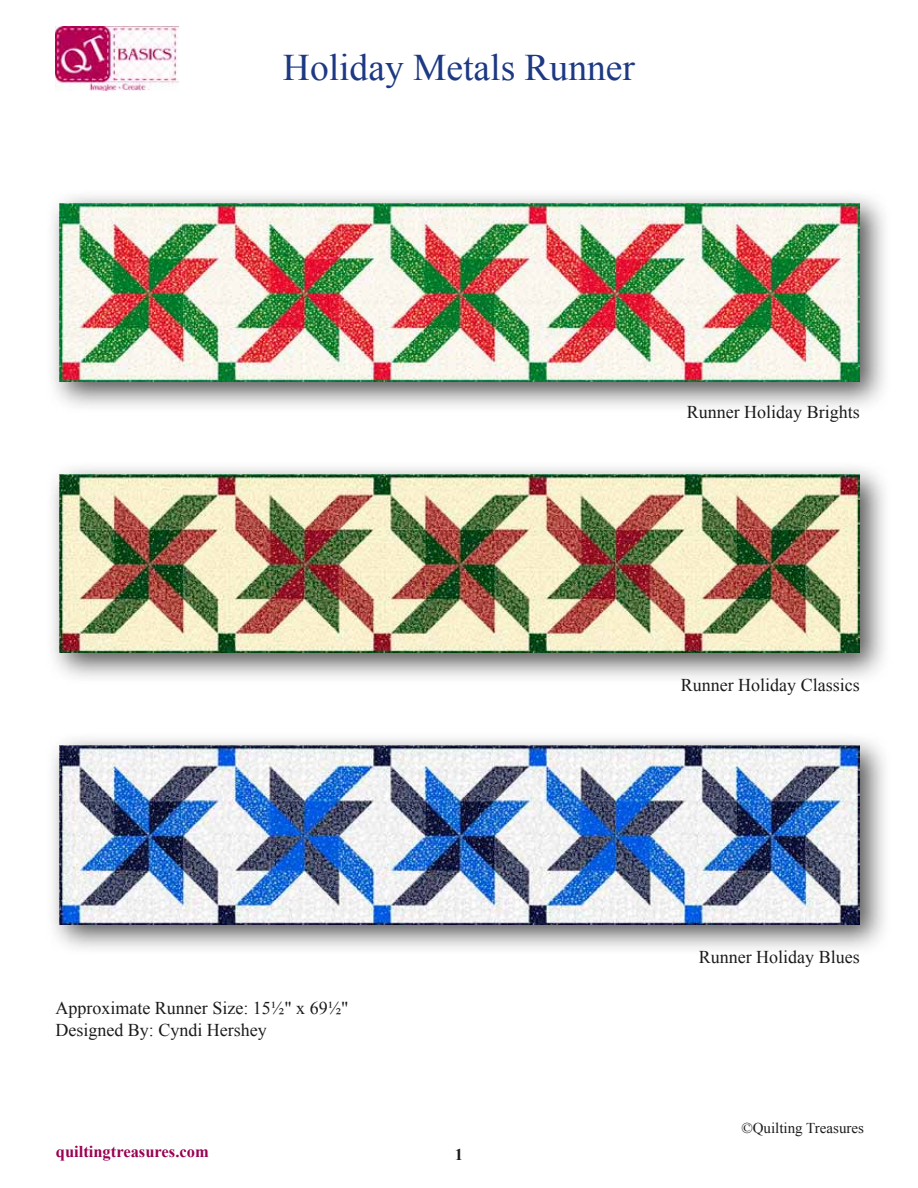
<style>
.page{position:relative;width:918px;height:1188px;background:#fff}
.page>*{position:absolute;margin:0;border:0;box-sizing:border-box;transform-origin:0 0}
.t1{font:37.5px "Times New Roman";color:#1d3983}
.t2{font:18px/21.6px "Times New Roman";color:#1c1b1a}
.t3{font:700 16.5px "Times New Roman";color:#9a0052}
.t4{font:700 16.5px "Times New Roman";color:#1c1b1a}
.t5{font:15px "Times New Roman";color:#1c1b1a}
</style>
<div class="page">
<img style="left:55px;top:27px;width:123px;height:64px">
<div style="left:45px;top:189px;width:847px;height:224px;background:#1c1b1a;opacity:.75"></div>
<img style="left:59px;top:203px;width:801px;height:179px">
<div style="left:45px;top:461px;width:847px;height:224px;background:#1c1b1a;opacity:.75"></div>
<img style="left:59px;top:474px;width:801px;height:179px">
<div style="left:45px;top:732px;width:847px;height:224px;background:#1c1b1a;opacity:.75"></div>
<img style="left:59px;top:746px;width:801px;height:178px">
<h1 class="t1" style="left:283px;top:42px;width:354px">Holiday Metals Runner</h1>
<p class="t2" style="left:55px;top:997px;width:295px">Approximate Runner Size: 15½" x 69½"<br>Designed By: Cyndi Hershey</p>
<p class="t3" style="left:56px;top:1140px;width:154px">quiltingtreasures.com</p>
<p class="t4" style="left:455px;top:1143px;width:10px">1</p>
<p class="t2" style="left:687px;top:401px;width:174px">Runner Holiday Brights</p>
<p class="t2" style="left:681px;top:673px;width:180px">Runner Holiday Classics</p>
<p class="t2" style="left:699px;top:946px;width:162px">Runner Holiday Blues</p>
<p class="t5" style="left:741px;top:1117px;width:124px">©Quilting Treasures</p>
</div>
